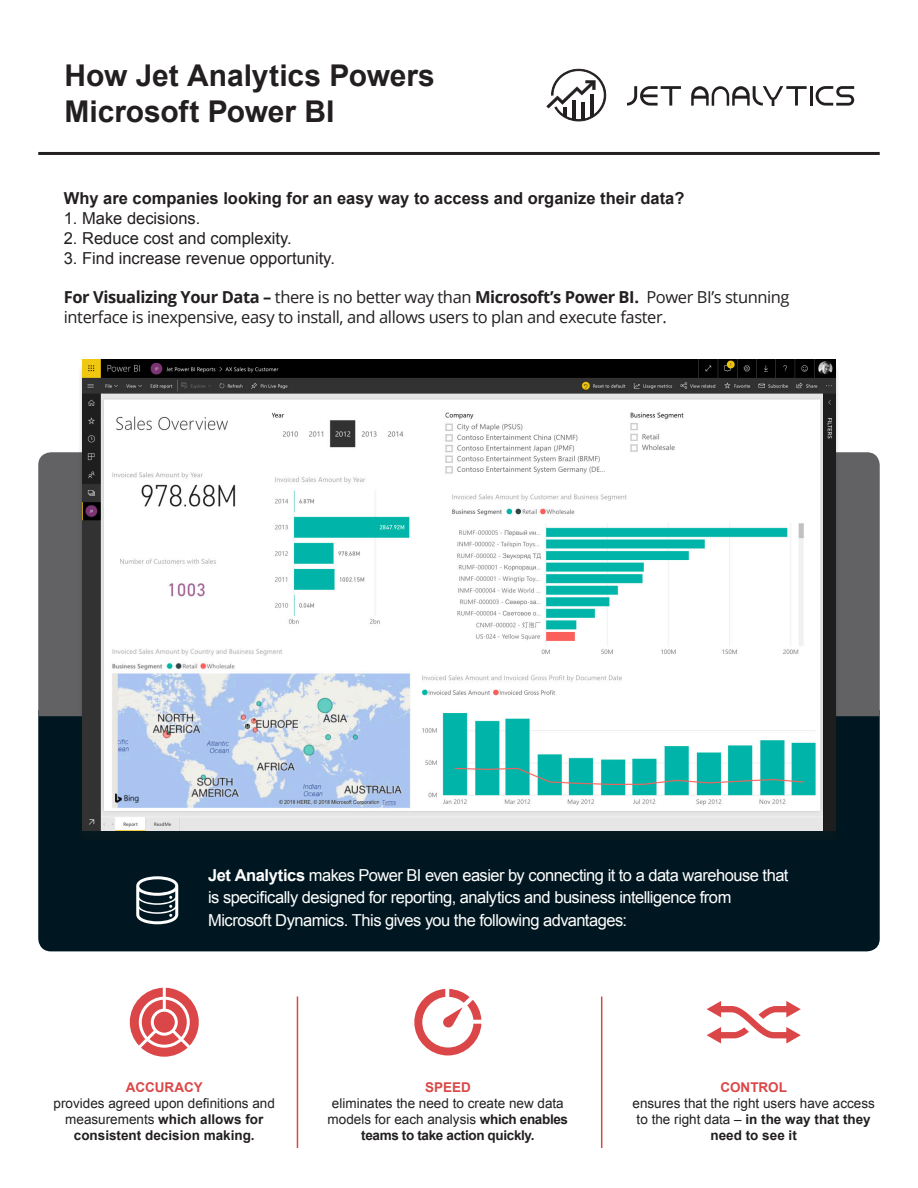
<style>
.page{position:relative;width:918px;height:1188px;background:#fff}
.page>*{position:absolute;margin:0;border:0;box-sizing:border-box;transform-origin:0 0}
.t1{font:700 30px "Arial";letter-spacing:-.005em;color:#231f20}
.t2{font:16.5px/22.5px "Arial";letter-spacing:-.03em;color:#fff}
.t3{font:700 16.5px "Open Sans";letter-spacing:-.025em;color:#231f20}
.t4{font:16.5px "Arial";color:#231f20}
.t5{font:16.5px "Open Sans";letter-spacing:-.025em;color:#231f20}
.t6{font:700 16.5px "Arial";color:#231f20}
.t7{font:13.5px/16.2px "Arial";color:#231f20;text-align:center}
.t8{font:700 13.5px "Arial";color:#231f20}
.t9{font:700 13.5px "Arial";color:#db4748}
.s1{font-weight:400}
.s2{font-weight:700}
</style>
<div class="page">
<div style="left:38px;top:716px;width:842px;height:235px;background:#001721"></div>
<svg style="left:136px;top:876px;width:42px;height:48px"></svg>
<hr style="left:297px;top:997px;width:1px;height:151px;background:#db4748">
<hr style="left:601px;top:997px;width:1px;height:151px;background:#db4748">
<svg style="left:130px;top:988px;width:69px;height:69px"></svg>
<svg style="left:414px;top:989px;width:67px;height:66px"></svg>
<svg style="left:707px;top:1001px;width:94px;height:43px"></svg>
<div style="left:38px;top:452px;width:842px;height:264px;background:#626164"></div>
<div style="left:78px;top:364px;width:762px;height:480px;background:#231f20;opacity:.2"></div>
<img style="left:82px;top:360px;width:754px;height:471px">
<hr style="left:810px;top:86px;width:3px;height:20px;background:#231f20">
<svg style="left:816px;top:86px;width:38px;height:20px"></svg>
<svg style="left:691px;top:86px;width:116px;height:20px"></svg>
<svg style="left:627px;top:86px;width:54px;height:20px"></svg>
<svg style="left:546px;top:69px;width:60px;height:52px"></svg>
<hr style="left:38px;top:152px;width:842px;height:3px;background:#231f20">
<p class="t1" style="left:65px;top:55px;width:372px">How Jet Analytics Powers</p>
<p class="t1" style="left:65px;top:91px;width:271px">Microsoft Power BI</p>
<p class="t6" style="left:64px;top:187px;width:622px">Why are companies looking for an easy way to access and organize their data?</p>
<p class="t4" style="left:64px;top:207px;width:138px">1. Make decisions.</p>
<p class="t4" style="left:64px;top:227px;width:230px">2. Reduce cost and complexity.</p>
<p class="t4" style="left:64px;top:247px;width:273px">3. Find increase revenue opportunity.</p>
<p class="t3" style="left:64px;top:286px;width:727px">For Visualizing Your Data – <span class="s1">there is no better way than</span> Microsoft’s Power BI. <span class="s1">Power BI’s stunning</span></p>
<p class="t5" style="left:64px;top:306px;width:604px">interface is inexpensive, easy to install, and allows users to plan and execute faster.</p>
<p class="t2" style="left:208px;top:864px;width:582px"><span class="s2">Jet Analytics</span> makes Power BI even easier by connecting it to a data warehouse that is specifically designed for reporting, analytics and business intelligence from</p>
<p class="t2" style="left:208px;top:909px;width:421px">Microsoft Dynamics. This gives you the following advantages:</p>
<p class="t9" style="left:126px;top:1078px;width:79px">ACCURACY</p>
<p class="t7" style="left:54px;top:1095px;width:223px">provides agreed upon definitions and measurements <span class="s2">which allows for</span></p>
<p class="t8" style="left:74px;top:1127px;width:182px">consistent decision making.</p>
<p class="t9" style="left:425px;top:1078px;width:47px">SPEED</p>
<p class="t7" style="left:328px;top:1095px;width:242px">eliminates the need to create new data models for each analysis <span class="s2">which enables teams to take action quickly.</span></p>
<p class="t9" style="left:720px;top:1078px;width:68px">CONTROL</p>
<p class="t7" style="left:633px;top:1095px;width:244px">ensures that the right users have access to the right data – <span class="s2">in the way that they need to see it</span></p>
</div>
